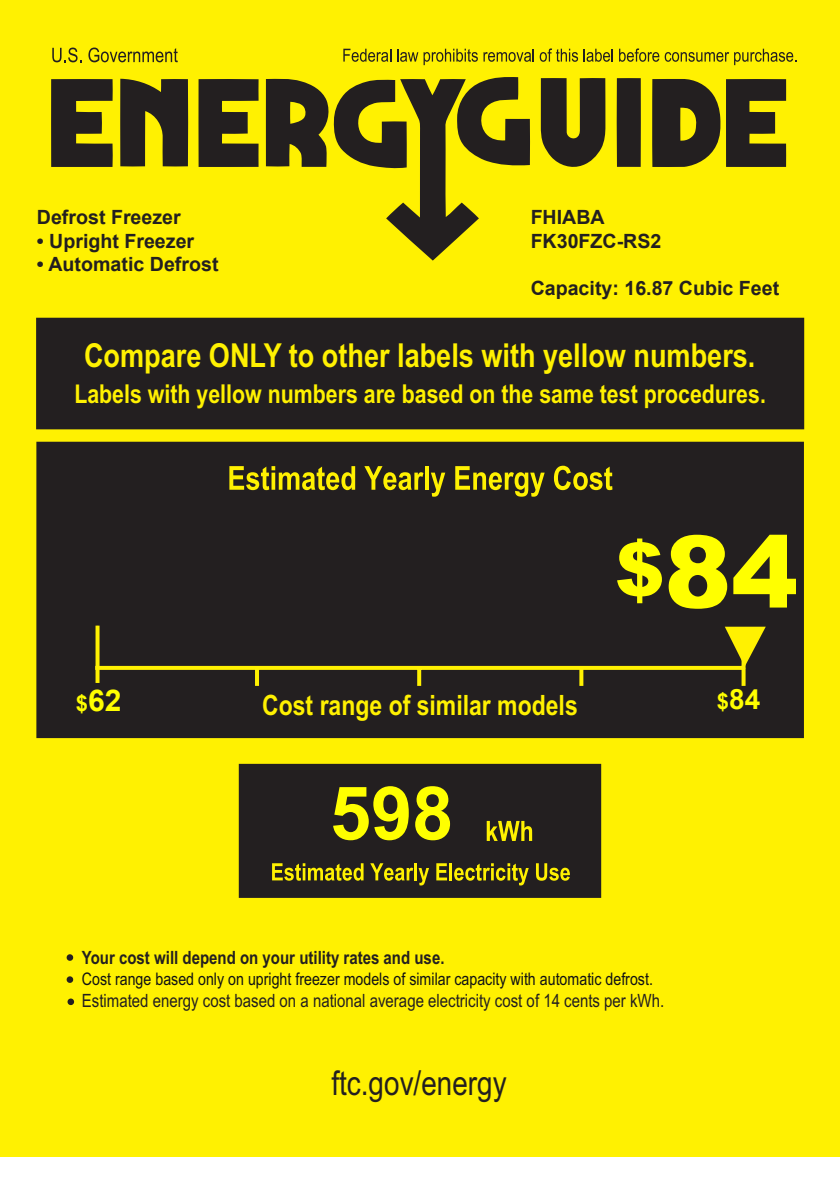
<style>
.page{position:relative;width:840px;height:1191px;background:#fff}
.page>*{position:absolute;margin:0;border:0;box-sizing:border-box;transform-origin:0 0}
.t1{font:900 100px "Arial";color:#ff0}
.t2{font:700 74px "Arial";color:#ff0}
.t3{font:34px "Arial Narrow";color:#231f20}
.t4{font:700 33px "Arial Narrow";color:#fff101}
.t5{font:700 30px "Arial";color:#ff0}
.t6{font:700 28px "Arial";color:#fff101;scale:.82 1}
.t7{font:700 28px "Arial";color:#ff0}
.t8{font:700 26px "Arial Narrow";color:#fff101}
.Product_code{font:700 19.6px "Arial";color:#231f20}
.t9{font:18.2px "Arial Narrow";color:#231f20}
.t10{font:700 18.2px "Arial Narrow";color:#231f20}
.t11{font:17.4px "Arial Narrow";color:#101115}
.s1{font-size:74px}
.s2{font-size:22px}
</style>
<div class="page">
<div style="left:0;top:0;width:839px;height:1157px;background:#fff101"></div>
<div style="left:36px;top:442px;width:767px;height:296px;background:#231f20"></div>
<div style="left:36px;top:318px;width:767px;height:111px;background:#231f20"></div>
<svg style="left:229px;top:466px;width:126px;height:24px"></svg>
<svg style="left:364px;top:466px;width:59px;height:24px"></svg>
<hr style="left:425px;top:466px;width:3px;height:24px;background:#fff101">
<svg style="left:431px;top:472px;width:14px;height:25px"></svg>
<svg style="left:455px;top:466px;width:89px;height:31px"></svg>
<svg style="left:554px;top:466px;width:58px;height:24px"></svg>
<svg style="left:52px;top:48px;width:29px;height:14px"></svg>
<svg style="left:88px;top:48px;width:90px;height:14px"></svg>
<svg style="left:343px;top:49px;width:48px;height:13px"></svg>
<svg style="left:397px;top:49px;width:80px;height:16px"></svg>
<svg style="left:483px;top:49px;width:50px;height:13px"></svg>
<svg style="left:539px;top:48px;width:38px;height:14px"></svg>
<svg style="left:583px;top:49px;width:29px;height:13px"></svg>
<svg style="left:619px;top:48px;width:177px;height:17px"></svg>
<div style="left:239px;top:764px;width:362px;height:134px;background:#231f20;border:2px solid #231f20"></div>
<svg style="left:486px;top:821px;width:46px;height:20px"></svg>
<svg style="left:272px;top:863px;width:91px;height:17px"></svg>
<svg style="left:370px;top:863px;width:59px;height:22px"></svg>
<svg style="left:436px;top:863px;width:11px;height:17px"></svg>
<hr style="left:449px;top:863px;width:3px;height:17px;background:#fff101">
<svg style="left:454px;top:863px;width:74px;height:22px"></svg>
<svg style="left:536px;top:863px;width:33px;height:17px"></svg>
<svg style="left:51px;top:77px;width:734px;height:184px"></svg>
<svg style="left:741px;top:668px;width:4px;height:18px"></svg>
<svg style="left:99px;top:666px;width:644px;height:4px;background:#f9ec01"></svg>
<hr style="left:255px;top:668px;width:4px;height:18px;background:#fff101">
<svg style="left:417px;top:668px;width:4px;height:18px"></svg>
<hr style="left:741px;top:632px;width:4px;height:36px;background:#fff101">
<svg style="left:95px;top:625px;width:4px;height:58px"></svg>
<svg style="left:579px;top:668px;width:4px;height:18px"></svg>
<svg style="left:67px;top:976px;width:6px;height:7px"></svg>
<svg style="left:67px;top:954px;width:6px;height:6px"></svg>
<svg style="left:67px;top:998px;width:7px;height:7px"></svg>
<svg style="left:724px;top:626px;width:41px;height:40px"></svg>
<p class="Product_code" style="left:37px;top:203px;width:145px">Defrost Freezer</p>
<p class="Product_code" style="left:37px;top:227px;width:159px">• Upright Freezer</p>
<p class="Product_code" style="left:37px;top:250px;width:183px">• Automatic Defrost</p>
<p class="Product_code" style="left:530px;top:203px;width:76px">FHIABA</p>
<p class="Product_code" style="left:530px;top:227px;width:132px">FK30FZC-RS2</p>
<p class="Product_code" style="left:530px;top:274px;width:250px">Capacity: 16.87 Cubic Feet</p>
<p class="t4" style="left:84px;top:330px;width:672px">Compare ONLY to other labels with yellow numbers.</p>
<p class="t8" style="left:74px;top:374px;width:692px">Labels with yellow numbers are based on the same test procedures.</p>
<p class="t1" style="left:614px;top:499px;width:184px"><span class="s1">$</span>84</p>
<p class="t5" style="left:76px;top:679px;width:47px"><span class="s2">$</span>62</p>
<p class="t7" style="left:716px;top:680px;width:45px"><span class="s2">$</span>84</p>
<p class="t6" style="left:262px;top:685px;width:386px">Cost range of similar models</p>
<p class="t2" style="left:329px;top:761px;width:125px">598</p>
<p class="t10" style="left:82px;top:944px;width:364px">Your cost will depend on your utility rates and use.</p>
<p class="t11" style="left:82px;top:966px;width:572px">Cost range based only on upright freezer models of similar capacity with automatic defrost.</p>
<p class="t9" style="left:82px;top:987px;width:583px">Estimated energy cost based on a national average electricity cost of 14 cents per kWh.</p>
<p class="t3" style="left:331px;top:1058px;width:177px">ftc.gov/energy</p>
</div>
